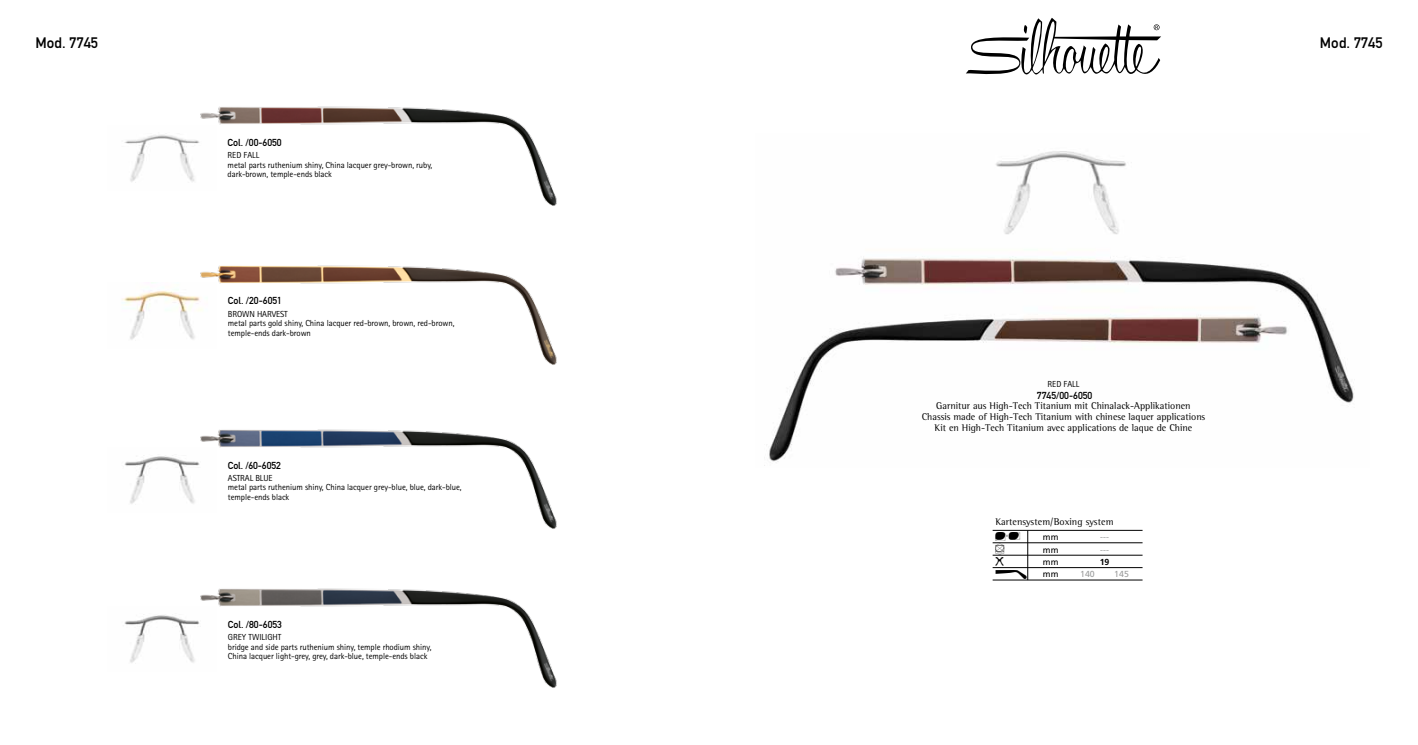
<style>
.page{position:relative;width:1418px;height:745px;background:#fff}
.page>*{position:absolute;margin:0;border:0;box-sizing:border-box;transform-origin:0 0}
.t1{font:15px "DIN Mittelschrift";color:#000}
.t2{font:14px "Silhouette Font";color:#000}
.t3{font:11.25px/12.4px "Silhouette Font";color:#000}
.t4{font:10px/10.6px "Rotis Semi Serif";color:#000;text-align:center}
.t5{font:10px "DIN Mittelschrift";color:#000}
.t6{font:8.75px/9.4px "Rotis Sans Serif";letter-spacing:-.01em;color:#000}
.t7{font:8.75px "Frutiger";color:#9c9d9d}
.t8{font:8.75px "Frutiger";color:#000}
.t9{font:700 8.75px "Frutiger";color:#000}
</style>
<div class="page">
<img style="left:200px;top:588px;width:357px;height:100px">
<hr style="left:992px;top:530px;width:150px;height:1px;background:#000">
<hr style="left:992px;top:542px;width:150px;height:1px;background:#000">
<hr style="left:992px;top:554px;width:150px;height:1px;background:#000">
<hr style="left:992px;top:567px;width:150px;height:1px;background:#000">
<hr style="left:992px;top:579px;width:150px;height:1px;background:#000">
<hr style="left:1027px;top:530px;width:1px;height:49px;background:#000">
<img style="left:200px;top:106px;width:357px;height:100px">
<img style="left:124px;top:125px;width:92px;height:65px">
<img style="left:764px;top:151px;width:591px;height:315px">
<svg style="left:966px;top:18px;width:195px;height:57px"></svg>
<img style="left:200px;top:265px;width:357px;height:100px">
<img style="left:122px;top:282px;width:94px;height:66px">
<img style="left:200px;top:429px;width:357px;height:100px">
<img style="left:124px;top:447px;width:92px;height:65px">
<img style="left:124px;top:605px;width:92px;height:66px">
<h1 class="t1" style="left:35px;top:34px;width:64px">Mod. 7745</h1>
<h1 class="t1" style="left:1319px;top:34px;width:64px">Mod. 7745</h1>
<p class="t5" style="left:228px;top:136px;width:56px">Col. /00-6050</p>
<p class="t6" style="left:228px;top:150px;width:206px">RED FALL<br>metal parts ruthenium shiny, China lacquer grey-brown, ruby, dark-brown, temple-ends black</p>
<p class="t5" style="left:228px;top:295px;width:56px">Col. /20-6051</p>
<p class="t6" style="left:228px;top:309px;width:228px">BROWN HARVEST<br>metal parts gold shiny, China lacquer red-brown, brown, red-brown, temple-ends dark-brown</p>
<p class="t5" style="left:228px;top:459px;width:54px">Col. /60-6052</p>
<p class="t6" style="left:228px;top:473px;width:235px">ASTRAL BLUE<br>metal parts ruthenium shiny, China lacquer grey-blue, blue, dark-blue, temple-ends black</p>
<p class="t5" style="left:228px;top:618px;width:56px">Col. /80-6053</p>
<p class="t6" style="left:228px;top:632px;width:205px">Grey twilight<br>bridge and side parts ruthenium shiny, temple rhodium shiny,<br>China lacquer light-grey, grey, dark-blue, temple-ends black</p>
<p class="t6" style="left:1047px;top:378px;width:32px">Red Fall</p>
<p class="t5" style="left:1036px;top:389px;width:57px">7745/00-6050</p>
<p class="t4" style="left:921px;top:400px;width:285px">Garnitur aus High-Tech Titanium mit Chinalack-Applikationen<br>Chassis made of High-Tech Titanium with chinese laquer applications<br>Kit en High-Tech Titanium avec applications de laque de Chine</p>
<p class="t4" style="left:995px;top:516px;width:119px">Kartensystem/Boxing system</p>
<p class="t3" style="left:995px;top:531px;width:27px">z</p>
<p class="t8" style="left:1042px;top:531px;width:17px">mm</p>
<p class="t7" style="left:1100px;top:531px;width:10px">---</p>
<h2 class="t2" style="left:995px;top:541px;width:11px">t</h2>
<p class="t8" style="left:1042px;top:544px;width:17px">mm</p>
<p class="t3" style="left:995px;top:556px;width:33px">h b</p>
<p class="t8" style="left:1042px;top:556px;width:17px">mm</p>
<p class="t9" style="left:1099px;top:556px;width:11px">19</p>
<p class="t8" style="left:1042px;top:568px;width:17px">mm</p>
<p class="t7" style="left:1080px;top:568px;width:16px">140</p>
<p class="t7" style="left:1114px;top:568px;width:16px">145</p>
</div>
